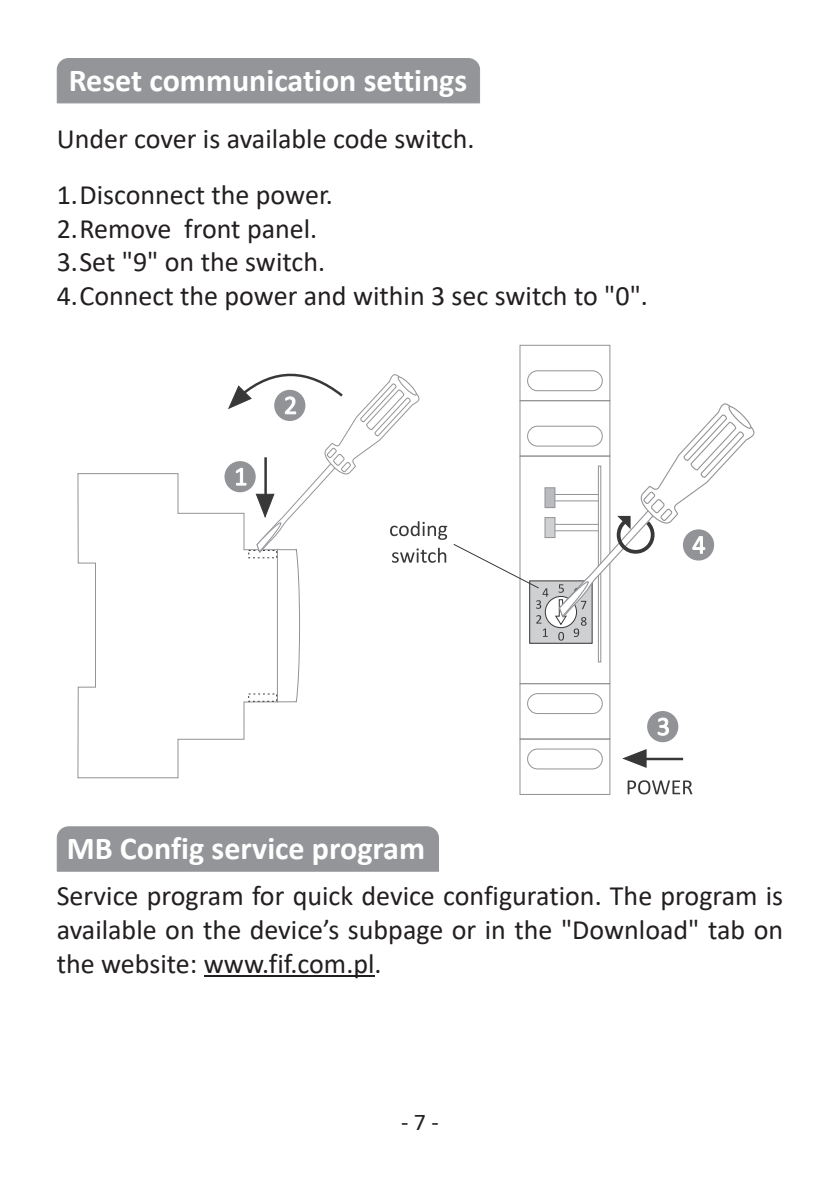
<style>
.page{position:relative;width:840px;height:1191px;background:#fff}
.page>*{position:absolute;margin:0;border:0;box-sizing:border-box;transform-origin:0 0}
.t1{font:700 32px "Calibri";color:#fff}
.t2{font:28px/33.6px "Calibri";color:#231f20;text-align:justify}
.t3{font:24px "Calibri";color:#231f20}
</style>
<div class="page">
<hr style="left:204px;top:974px;width:170px;height:2px;background:#231f20">
<div style="left:519px;top:683px;width:90px;height:56px;border:1px solid #919396"></div>
<div style="left:519px;top:345px;width:90px;height:56px;border:1px solid #919396"></div>
<div style="left:519px;top:739px;width:90px;height:55px;border:1px solid #919396"></div>
<div style="left:527px;top:693px;width:75px;height:20px;border:1px solid #919396;border-radius:10px"></div>
<div style="left:527px;top:749px;width:75px;height:20px;border:1px solid #919396;border-radius:10px"></div>
<svg style="left:77px;top:473px;width:223px;height:305px"></svg>
<div style="left:597px;top:465px;width:4px;height:197px;border:1px solid #919396"></div>
<hr style="left:276px;top:549px;width:2px;height:153px;background:#919396">
<div style="left:646px;top:711px;width:32px;height:31px;background:#919396;border-radius:50%"></div>
<svg style="left:657px;top:717px;width:11px;height:18px"></svg>
<hr style="left:638px;top:757px;width:44px;height:3px;background:#383839">
<svg style="left:622px;top:749px;width:25px;height:19px"></svg>
<svg style="left:627px;top:780px;width:65px;height:14px"></svg>
<svg style="left:227px;top:367px;width:528px;height:273px"></svg>
<div style="left:544px;top:488px;width:10px;height:19px;background:#babbbe"></div>
<div style="left:544px;top:487px;width:11px;height:21px;border:1px solid #919396"></div>
<div style="left:544px;top:517px;width:10px;height:20px;background:#cfd0d2"></div>
<div style="left:544px;top:517px;width:11px;height:21px;border:1px solid #919396"></div>
<div style="left:57px;top:58px;width:423px;height:45px;background:#939598"></div>
<div style="left:57px;top:826px;width:382px;height:45px;background:#939598"></div>
<p class="t1" style="left:69px;top:58px;width:400px">Reset communication settings</p>
<p class="t2" style="left:57px;top:121px;width:419px">Under cover is available code switch.</p>
<p class="t2" style="left:57px;top:177px;width:277px">1. Disconnect the power.</p>
<p class="t2" style="left:57px;top:211px;width:262px">2. Remove front panel.</p>
<p class="t2" style="left:57px;top:245px;width:270px">3. Set "9" on the switch.</p>
<p class="t2" style="left:57px;top:278px;width:592px">4. Connect the power and within 3 sec switch to "0".</p>
<p class="t1" style="left:67px;top:826px;width:359px">MB Config service program</p>
<p class="t2" style="left:57px;top:878px;width:727px">Service program for quick device configuration. The program is available on the device’s subpage or in the "Download" tab on the website: www.fif.com.pl.</p>
<p class="t3" style="left:401px;top:1105px;width:39px">- 7 -</p>
</div>
